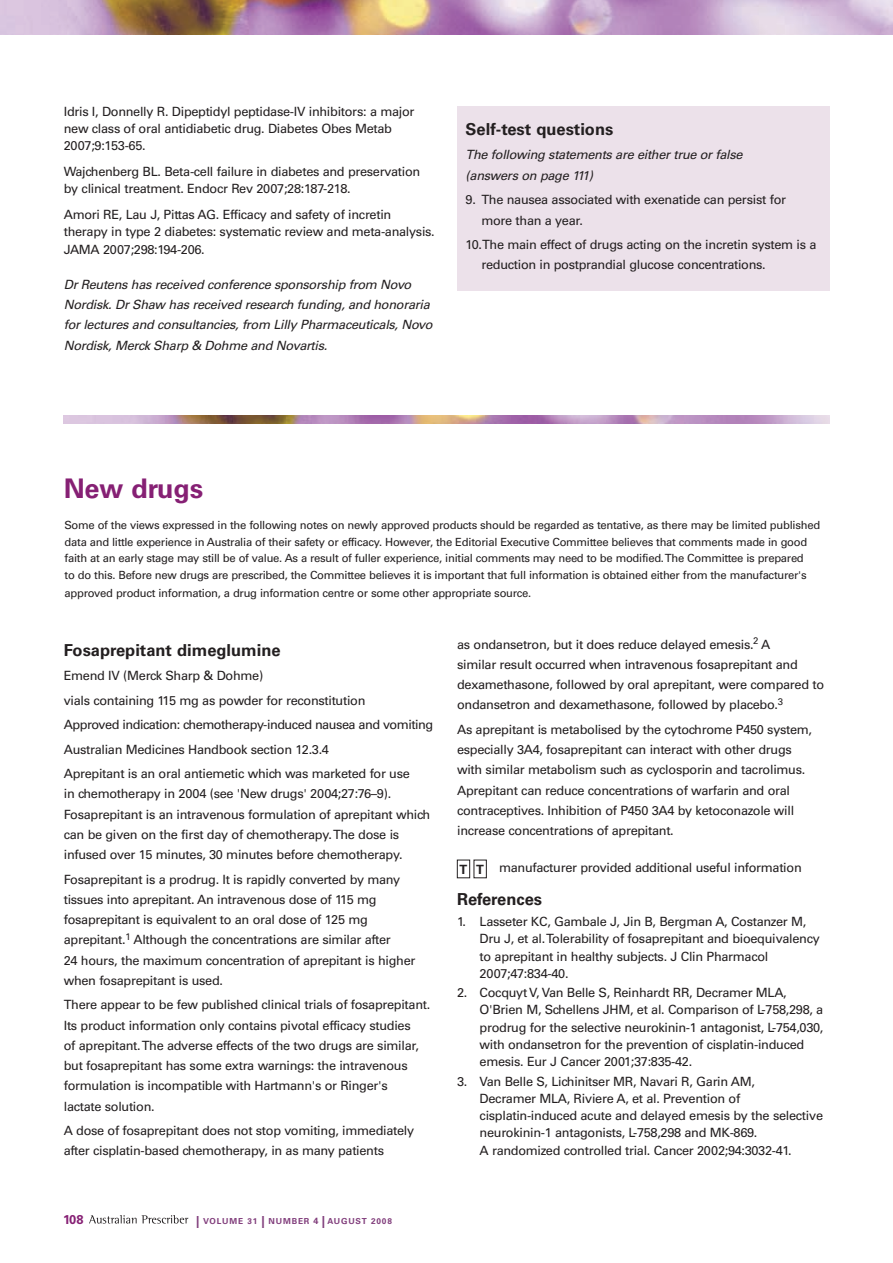
<style>
.page{position:relative;width:893px;height:1263px;background:#fff}
.page>*{position:absolute;margin:0;border:0;box-sizing:border-box;transform-origin:0 0}
.t1{font:700 27px "Univers LT";letter-spacing:-.005em;color:#862074}
.t2{font:700 16.5px "Univers LT";color:#231f20}
.t3{font:12.75px/20.2px "Univers LT";letter-spacing:-.025em;color:#231f20}
.t4{font:italic 12.75px/20.2px "Univers LT";letter-spacing:-.025em;color:#231f20}
.t5{font:700 12.75px "Univers LT";color:#862074}
.t6{font:700 12.75px "Univers LT";color:#231f20}
.t7{font:11.25px/16.5px "Univers LT";letter-spacing:-.025em;color:#231f20}
.t8{font:700 8.25px "Univers LT";letter-spacing:.1em;color:#813e7c}
.s1{font-size:12px}
.s2{font-size:9px}
</style>
<div class="page">
<svg style="left:89px;top:1215px;width:99px;height:8px"></svg>
<div style="left:457px;top:106px;width:372px;height:185px;background:#ece1ea"></div>
<img style="left:64px;top:415px;width:765px;height:9px">
<img style="left:0;top:0;width:893px;height:34px">
<div style="left:457px;top:860px;width:13px;height:18px;border:1px solid #231f20"></div>
<p class="t3" style="left:64px;top:103px;width:352px;line-height:17.2px">Idris I, Donnelly R. Dipeptidyl peptidase-IV inhibitors: a major new class of oral antidiabetic drug. Diabetes Obes Metab<br>2007;9:153-65.</p>
<p class="t3" style="left:64px;top:163px;width:358px;line-height:17.2px">Wajchenberg BL. Beta-cell failure in diabetes and preservation by clinical treatment. Endocr Rev 2007;28:187-218.</p>
<p class="t3" style="left:64px;top:206px;width:373px;line-height:17.2px">Amori RE, Lau J, Pittas AG. Efficacy and safety of incretin therapy in type 2 diabetes: systematic review and meta-analysis.<br>JAMA 2007;298:194-206.</p>
<p class="t4" style="left:64px;top:274px;width:370px">Dr Reutens has received conference sponsorship from Novo Nordisk. Dr Shaw has received research funding, and honoraria for lectures and consultancies, from Lilly Pharmaceuticals, Novo Nordisk, Merck Sharp &amp; Dohme and Novartis.</p>
<p class="t2" style="left:466px;top:119px;width:149px">Self-test questions</p>
<p class="t4" style="left:466px;top:145px;width:278px">The following statements are either true or false (answers on page 111)</p>
<p class="t3" style="left:481px;top:190px;width:306px;text-indent:-16px">9. The nausea associated with exenatide can persist for more than a year.</p>
<p class="t3" style="left:481px;top:234px;width:337px;text-indent:-16px">10.The main effect of drugs acting on the incretin system is a reduction in postprandial glucose concentrations.</p>
<h1 class="t1" style="left:64px;top:472px;width:141px">New drugs</h1>
<p class="t7" style="left:65px;top:517px;width:757px">Some of the views expressed in the following notes on newly approved products should be regarded as tentative, as there may be limited published data and little experience in Australia of their safety or efficacy. However, the Editorial Executive Committee believes that comments made in good faith at an early stage may still be of value. As a result of fuller experience, initial comments may need to be modified. The Committee is prepared<br>to do this. Before new drugs are prescribed, the Committee believes it is important that full information is obtained either from the manufacturer's</p>
<p class="t7" style="left:65px;top:585px;width:468px">approved product information, a drug information centre or some other appropriate source.</p>
<p class="t2" style="left:64px;top:640px;width:218px">Fosaprepitant dimeglumine</p>
<p class="t3" style="left:64px;top:663px;width:371px;line-height:24.5px">Emend IV (Merck Sharp &amp; Dohme)<br>vials containing 115 mg as powder for reconstitution<br>Approved indication: chemotherapy-induced nausea and vomiting Australian Medicines Handbook section 12.3.4<br>Aprepitant is an oral antiemetic which was marketed for use</p>
<p class="t3" style="left:64px;top:784px;width:368px">in chemotherapy in 2004 (see 'New drugs' 2004;27:76–9).<br>Fosaprepitant is an intravenous formulation of aprepitant which can be given on the first day of chemotherapy. The dose is infused over 15 minutes, 30 minutes before chemotherapy.</p>
<p class="t3" style="left:64px;top:869px;width:353px">Fosaprepitant is a prodrug. It is rapidly converted by many tissues into aprepitant. An intravenous dose of 115 mg fosaprepitant is equivalent to an oral dose of 125 mg aprepitant.<sup>1</sup> Although the concentrations are similar after<br>24 hours, the maximum concentration of aprepitant is higher when fosaprepitant is used.</p>
<p class="t3" style="left:64px;top:995px;width:368px">There appear to be few published clinical trials of fosaprepitant.<br>Its product information only contains pivotal efficacy studies<br>of aprepitant. The adverse effects of the two drugs are similar, but fosaprepitant has some extra warnings: the intravenous formulation is incompatible with Hartmann's or Ringer's<br>lactate solution.</p>
<p class="t3" style="left:64px;top:1120px;width:352px">A dose of fosaprepitant does not stop vomiting, immediately after cisplatin-based chemotherapy, in as many patients</p>
<p class="t5" style="left:63px;top:1212px;width:22px">108</p>
<p class="t8" style="left:196px;top:1216px;width:197px"><span class="s1">|</span> Volume 31 <span class="s1">|</span> NUMBER <span class="s2">4</span> <span class="s1">|</span> AUGUST 2008</p>
<p class="t3" style="left:457px;top:634px;width:368px">as ondansetron, but it does reduce delayed emesis.<sup>2</sup> A<br>similar result occurred when intravenous fosaprepitant and dexamethasone, followed by oral aprepitant, were compared to ondansetron and dexamethasone, followed by placebo.<sup>3</sup></p>
<p class="t3" style="left:457px;top:719px;width:356px">As aprepitant is metabolised by the cytochrome P450 system, especially 3A4, fosaprepitant can interact with other drugs with similar metabolism such as cyclosporin and tacrolimus.<br>Aprepitant can reduce concentrations of warfarin and oral contraceptives. Inhibition of P450 3A4 by ketoconazole will increase concentrations of aprepitant.</p>
<p class="t3" style="left:499px;top:858px;width:304px">manufacturer provided additional useful information</p>
<p class="t2" style="left:457px;top:889px;width:87px">References</p>
<p class="t3" style="left:480px;top:913px;width:342px;line-height:17.2px;text-indent:-22px">1. Lasseter KC, Gambale J, Jin B, Bergman A, Costanzer M, Dru J, et al. Tolerability of fosaprepitant and bioequivalency to aprepitant in healthy subjects. J Clin Pharmacol 2007;47:834-40.</p>
<p class="t3" style="left:480px;top:984px;width:345px;line-height:17.2px;text-indent:-23px">2. Cocquyt V, Van Belle S, Reinhardt RR, Decramer MLA, O'Brien M, Schellens JHM, et al. Comparison of L-758,298, a prodrug for the selective neurokinin-1 antagonist, L-754,030, with ondansetron for the prevention of cisplatin-induced emesis. Eur J Cancer 2001;37:835-42.</p>
<p class="t3" style="left:480px;top:1072px;width:345px;line-height:17.2px;text-indent:-23px">3. Van Belle S, Lichinitser MR, Navari R, Garin AM,<br>Decramer MLA, Riviere A, et al. Prevention of cisplatin-induced acute and delayed emesis by the selective neurokinin-1 antagonists, L-758,298 and MK-869.<br>A randomized controlled trial. Cancer 2002;94:3032-41.</p>
<p class="t6" style="left:459px;top:861px;width:26px">T T</p>
</div>
